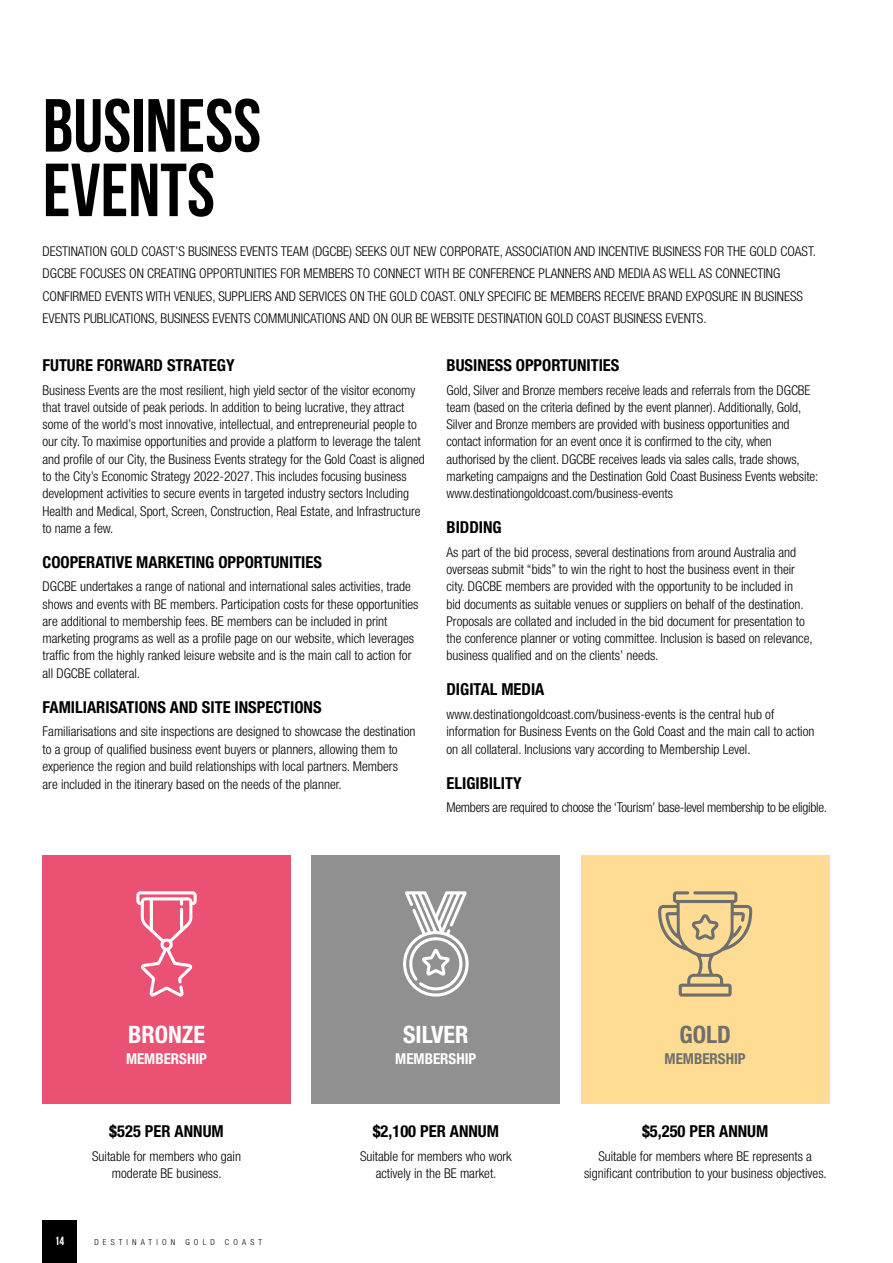
<style>
.page{position:relative;width:893px;height:1263px;background:#fff}
.page>*{position:absolute;margin:0;border:0;box-sizing:border-box;transform-origin:0 0}
.t1{font:700 75px/64.5px "Bebas Neue";color:#000}
.t2{font:700 condensed 24px "Helvetica Neue LT Std";color:#fff}
.t3{font:700 condensed 24px "Helvetica Neue LT Std";color:#6f6f6e}
.t4{font:700 condensed 16.5px "Helvetica Neue LT Std";color:#000}
.t5{font:700 condensed 15px "Helvetica Neue LT Std";color:#fff}
.t6{font:700 condensed 15px "Helvetica Neue LT Std";color:#6f6f6e}
.t7{font:300 condensed 13.5px/17.2px "Helvetica Neue LT Std";color:#000}
.t8{font:300 condensed 13.5px "Helvetica Neue LT Std";letter-spacing:-.02em;color:#000}
.t9{font:700 12px "Bebas Neue";color:#fff}
.t10{font:300 condensed 8.25px "Helvetica Neue LT Std";letter-spacing:.5em;color:#000}
</style>
<div class="page">
<div style="left:312px;top:855px;width:248px;height:249px;background:#919090"></div>
<div style="left:581px;top:855px;width:248px;height:249px;background:#ffdc93"></div>
<div style="left:43px;top:855px;width:248px;height:249px;background:#ea5172"></div>
<svg style="left:658px;top:891px;width:94px;height:105px"></svg>
<svg style="left:403px;top:891px;width:66px;height:106px"></svg>
<svg style="left:136px;top:891px;width:61px;height:106px"></svg>
<div style="left:43px;top:1220px;width:34px;height:43px;background:#000"></div>
<h1 class="t1" style="left:43px;top:93px;width:220px">BUSINESS<br>EVENTS</h1>
<p class="t7" style="left:43px;top:240px;width:775px;line-height:22.5px">DESTINATION GOLD COAST’S BUSINESS EVENTS TEAM (DGCBE) SEEKS OUT NEW CORPORATE, ASSOCIATION AND INCENTIVE BUSINESS FOR THE GOLD COAST.<br>DGCBE FOCUSES ON CREATING OPPORTUNITIES FOR MEMBERS TO CONNECT WITH BE CONFERENCE PLANNERS AND MEDIA AS WELL AS CONNECTING CONFIRMED EVENTS WITH VENUES, SUPPLIERS AND SERVICES ON THE GOLD COAST. ONLY SPECIFIC BE MEMBERS RECEIVE BRAND EXPOSURE IN BUSINESS EVENTS PUBLICATIONS, BUSINESS EVENTS COMMUNICATIONS AND ON OUR BE WEBSITE DESTINATION GOLD COAST BUSINESS EVENTS.</p>
<p class="t4" style="left:43px;top:355px;width:194px">FUTURE FORWARD STRATEGY</p>
<p class="t7" style="left:43px;top:381px;width:384px">Business Events are the most resilient, high yield sector of the visitor economy that travel outside of peak periods. In addition to being lucrative, they attract some of the world’s most innovative, intellectual, and entrepreneurial people to our city. To maximise opportunities and provide a platform to leverage the talent and profile of our City, the Business Events strategy for the Gold Coast is aligned to the City’s Economic Strategy 2022-2027. This includes focusing business development activities to secure events in targeted industry sectors Including Health and Medical, Sport, Screen, Construction, Real Estate, and Infrastructure to name a few.</p>
<p class="t4" style="left:43px;top:552px;width:281px">COOPERATIVE MARKETING OPPORTUNITIES</p>
<p class="t7" style="left:43px;top:578px;width:377px">DGCBE undertakes a range of national and international sales activities, trade shows and events with BE members. Participation costs for these opportunities are additional to membership fees. BE members can be included in print marketing programs as well as a profile page on our website, which leverages traffic from the highly ranked leisure website and is the main call to action for all DGCBE collateral.</p>
<p class="t4" style="left:43px;top:697px;width:281px">FAMILIARISATIONS AND SITE INSPECTIONS</p>
<p class="t7" style="left:43px;top:723px;width:374px">Familiarisations and site inspections are designed to showcase the destination to a group of qualified business event buyers or planners, allowing them to experience the region and build relationships with local partners. Members are included in the itinerary based on the needs of the planner.</p>
<p class="t4" style="left:446px;top:355px;width:174px">BUSINESS OPPORTUNITIES</p>
<p class="t7" style="left:446px;top:381px;width:374px">Gold, Silver and Bronze members receive leads and referrals from the DGCBE team (based on the criteria defined by the event planner). Additionally, Gold, Silver and Bronze members are provided with business opportunities and contact information for an event once it is confirmed to the city, when authorised by the client. DGCBE receives leads via sales calls, trade shows, marketing campaigns and the Destination Gold Coast Business Events website: www.destinationgoldcoast.com/business-events</p>
<p class="t4" style="left:446px;top:517px;width:57px">BIDDING</p>
<p class="t7" style="left:446px;top:543px;width:368px">As part of the bid process, several destinations from around Australia and overseas submit “bids” to win the right to host the business event in their city. DGCBE members are provided with the opportunity to be included in<br>bid documents as suitable venues or suppliers on behalf of the destination.<br>Proposals are collated and included in the bid document for presentation to the conference planner or voting committee. Inclusion is based on relevance, business qualified and on the clients’ needs.</p>
<p class="t4" style="left:446px;top:679px;width:99px">DIGITAL MEDIA</p>
<p class="t7" style="left:446px;top:705px;width:369px">www.destinationgoldcoast.com/business-events is the central hub of information for Business Events on the Gold Coast and the main call to action on all collateral. Inclusions vary according to Membership Level.</p>
<p class="t4" style="left:446px;top:773px;width:77px">ELIGIBILITY</p>
<p class="t8" style="left:446px;top:800px;width:382px">Members are required to choose the ‘Tourism’ base-level membership to be eligible.</p>
<h2 class="t2" style="left:128px;top:1020px;width:78px">BRONZE</h2>
<p class="t5" style="left:126px;top:1049px;width:83px">MEMBERSHIP</p>
<p class="t4" style="left:109px;top:1121px;width:116px">$525 PER ANNUM</p>
<p class="t7" style="left:92px;top:1147px;width:150px;text-align:center">Suitable for members who gain moderate BE business.</p>
<p class="t9" style="left:55px;top:1234px;width:11px">14</p>
<p class="t10" style="left:94px;top:1237px;width:169px">DESTINATION GOLD COAST</p>
<h2 class="t2" style="left:403px;top:1020px;width:67px">SILVER</h2>
<p class="t5" style="left:395px;top:1049px;width:83px">MEMBERSHIP</p>
<p class="t4" style="left:373px;top:1121px;width:128px">$2,100 PER ANNUM</p>
<p class="t7" style="left:360px;top:1147px;width:153px;text-align:center">Suitable for members who work actively in the BE market.</p>
<h2 class="t3" style="left:679px;top:1020px;width:53px">GOLD</h2>
<p class="t6" style="left:665px;top:1049px;width:83px">MEMBERSHIP</p>
<p class="t4" style="left:642px;top:1121px;width:128px">$5,250 PER ANNUM</p>
<p class="t7" style="left:584px;top:1147px;width:244px;text-align:center">Suitable for members where BE represents a significant contribution to your business objectives.</p>
</div>
